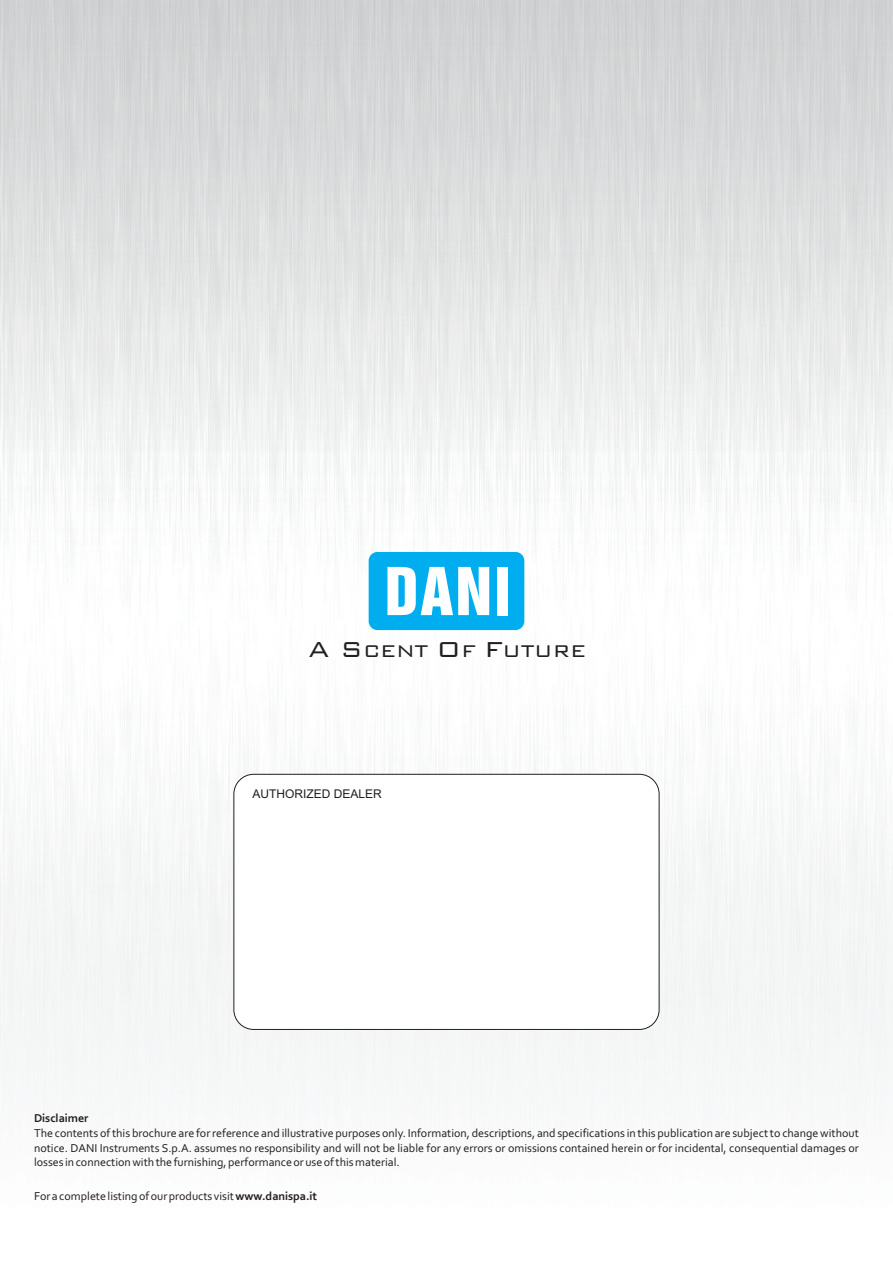
<style>
.page{position:relative;width:893px;height:1263px;background:#fff}
.page>*{position:absolute;margin:0;border:0;box-sizing:border-box;transform-origin:0 0}
.t1{font:60.15px "Swiss 921 BT Regular A";color:#fff}
.t2{font:300 22.65px "Bank Gothic BT";color:#231f20}
.t3{font:12px/14.7px "Corbel";color:#231f20;text-align:justify}
.t4{font:12px "Arial";color:#231f20}
.t5{font:700 12px "Corbel";color:#231f20}
.s1{font-size:28.95px}
.s2{font-weight:700}
</style>
<div class="page">
<img style="left:0;top:0;width:893px;height:1104px">
<div style="left:369px;top:552px;width:155px;height:78px;background:#00aeef;border-radius:9px"></div>
<div style="left:234px;top:774px;width:425px;height:256px;background:#fff;border:1px solid #231f20;border-radius:20px"></div>
<h1 class="t1" style="left:385px;top:569px;width:128px">DANI</h1>
<h2 class="t2" style="left:309px;top:640px;width:279px"><span class="s1">A S</span>CENT <span class="s1">O</span>F <span class="s1">F</span>UTURE</h2>
<p class="t4" style="left:253px;top:789px;width:131px">AUTHORIZED DEALER</p>
<p class="t5" style="left:34px;top:1113px;width:56px">Disclaimer</p>
<p class="t3" style="left:34px;top:1127px;width:826px">The contents of this brochure are for reference and illustrative purposes only. Information, descriptions, and specifications in this publication are subject to change without notice. DANI Instruments S.p.A. assumes no responsibility and will not be liable for any errors or omissions contained herein or for incidental, consequential damages or losses in connection with the furnishing, performance or use of this material.</p>
<p class="t3" style="left:34px;top:1190px;width:285px">For a complete listing of our products visit <span class="s2">www.danispa.it</span></p>
</div>
